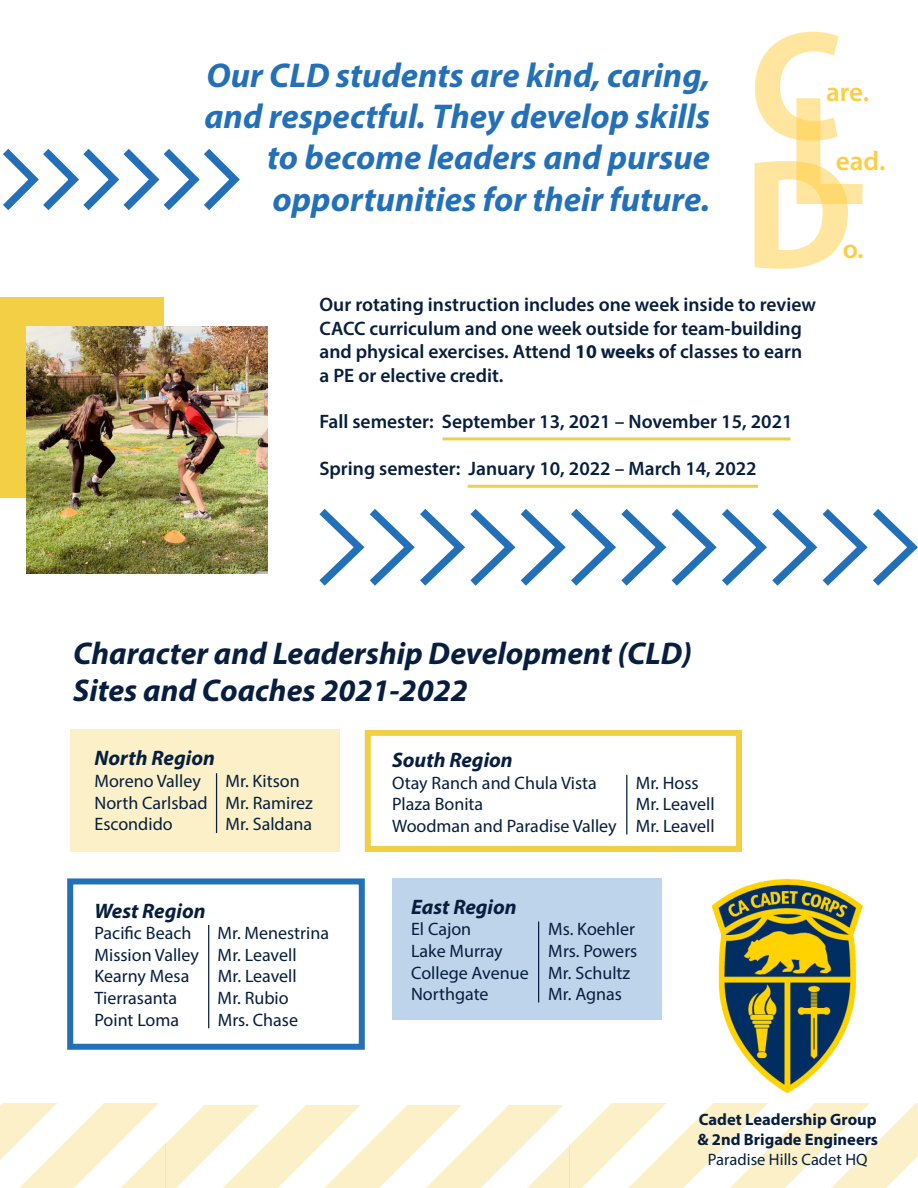
<style>
.page{position:relative;width:918px;height:1188px;background:#fff}
.page>*{position:absolute;margin:0;border:0;box-sizing:border-box;transform-origin:0 0}
.t1{font:italic 700 34.5px/41.4px "Myriad Pro";color:#2370b9;text-align:right}
.t2{font:italic 700 31.5px "Myriad Pro";color:#071e3e}
.t3{font:600 27px "Myriad Pro";color:#ffcd41}
.t4{font:italic 700 21px "Myriad Pro";color:#071e3e}
.t5{font:600 19.5px/23.4px "Myriad Pro";color:#071e3e}
.t6{font:18px "Myriad Pro";color:#071e3e}
.t7{font:700 16.5px/19.8px "Myriad Pro";color:#071e3e}
.t8{font:16.5px "Myriad Pro";color:#071e3e}
.s1{font-weight:700}
.s2{color:#231f20}
</style>
<div class="page">
<svg style="left:0;top:1104px;width:918px;height:84px"></svg>
<div style="left:70px;top:730px;width:270px;height:122px;background:#fbf0c7"></div>
<div style="left:365px;top:730px;width:377px;height:122px;border:6px solid #f3cf45"></div>
<div style="left:67px;top:878px;width:298px;height:172px;border:6px solid #2370b9"></div>
<div style="left:392px;top:878px;width:269px;height:142px;background:#bdd4ea"></div>
<img style="left:711px;top:878px;width:152px;height:216px">
<div style="left:0;top:297px;width:164px;height:200px;background:#f3cf45"></div>
<svg style="left:3px;top:149px;width:237px;height:62px"></svg>
<svg style="left:319px;top:509px;width:599px;height:77px"></svg>
<img style="left:26px;top:327px;width:241px;height:246px">
<hr style="left:443px;top:437px;width:348px;height:3px;background:#f3cf45">
<hr style="left:468px;top:485px;width:290px;height:3px;background:#f3cf45">
<hr style="left:538px;top:922px;width:1px;height:80px;background:#071e3e">
<hr style="left:626px;top:775px;width:1px;height:60px;background:#071e3e">
<hr style="left:208px;top:925px;width:1px;height:103px;background:#071e3e">
<hr style="left:216px;top:773px;width:1px;height:60px;background:#071e3e">
<svg style="left:755px;top:32px;width:107px;height:237px"></svg>
<p class="t1" style="left:204px;top:53px;width:507px">Our CLD students are kind, caring, and respectful. They develop skills to become leaders and pursue opportunities for their future.</p>
<p class="t3" style="left:826px;top:75px;width:45px">are.</p>
<p class="t3" style="left:836px;top:144px;width:51px">ead.</p>
<p class="t3" style="left:843px;top:232px;width:22px">o.</p>
<p class="t5" style="left:319px;top:293px;width:498px">Our rotating instruction includes one week inside to review CACC curriculum and one week outside for team-building and physical exercises. Attend <span class="s1">10 weeks</span> of classes to earn a PE or elective credit.</p>
<p class="t5" style="left:319px;top:410px;width:475px">Fall semester: September 13, 2021 – November 15, 2021</p>
<p class="t5" style="left:319px;top:457px;width:439px">Spring semester: January 10, 2022 – March 14, 2022</p>
<p class="t2" style="left:73px;top:633px;width:620px">Character and Leadership Development (CLD)</p>
<p class="t2" style="left:73px;top:670px;width:396px">Sites and Coaches 2021-2022</p>
<p class="t4" style="left:94px;top:745px;width:122px">North Region</p>
<p class="t6" style="left:94px;top:770px;width:108px">Moreno Valley</p>
<p class="t6" style="left:226px;top:770px;width:76px">Mr. Kitson</p>
<p class="t6" style="left:94px;top:792px;width:220px">North Carlsbad Mr. Ramirez</p>
<p class="t6" style="left:94px;top:813px;width:80px">Escondido</p>
<p class="t6" style="left:226px;top:813px;width:88px">Mr. Saldana</p>
<p class="t4" style="left:94px;top:897px;width:113px">West Region</p>
<p class="t6" style="left:94px;top:922px;width:98px">Pacific Beach</p>
<p class="t6" style="left:217px;top:922px;width:113px">Mr. Menestrina</p>
<p class="t6" style="left:94px;top:944px;width:204px">Mission Valley Mr. Leavell</p>
<p class="t6" style="left:94px;top:965px;width:96px">Kearny Mesa</p>
<p class="t6" style="left:218px;top:965px;width:80px">Mr. Leavell</p>
<p class="t6" style="left:94px;top:987px;width:84px">Tierrasanta</p>
<p class="t6" style="left:218px;top:987px;width:73px">Mr. Rubio</p>
<p class="t6" style="left:94px;top:1008px;width:86px">Point Loma</p>
<p class="t6" style="left:218px;top:1008px;width:82px">Mrs. Chase</p>
<p class="t4" style="left:392px;top:746px;width:122px">South Region</p>
<p class="t6" style="left:392px;top:771px;width:206px">Otay Ranch and Chula Vista</p>
<p class="t6" style="left:636px;top:771px;width:65px">Mr. Hoss</p>
<p class="t6" style="left:392px;top:793px;width:93px">Plaza Bonita</p>
<p class="t6" style="left:636px;top:793px;width:80px">Mr. Leavell</p>
<p class="t6" style="left:392px;top:815px;width:324px">Woodman and Paradise Valley Mr. Leavel<span class="s2">l</span></p>
<p class="t4" style="left:411px;top:893px;width:107px">East Region</p>
<p class="t6" style="left:411px;top:918px;width:62px">El Cajon</p>
<p class="t6" style="left:548px;top:918px;width:88px">Ms. Koehler</p>
<p class="t6" style="left:411px;top:940px;width:93px">Lake Murray</p>
<p class="t6" style="left:548px;top:940px;width:91px">Mrs. Powers</p>
<p class="t6" style="left:411px;top:961px;width:221px">College Avenue Mr. Schultz</p>
<p class="t6" style="left:411px;top:983px;width:79px">Northgate</p>
<p class="t6" style="left:548px;top:983px;width:75px">Mr. Agnas</p>
<p class="t7" style="left:697px;top:1109px;width:182px">Cadet Leadership Group &amp; 2nd Brigade Engineers</p>
<p class="t8" style="left:708px;top:1149px;width:161px">Paradise Hills Cadet HQ</p>
</div>
